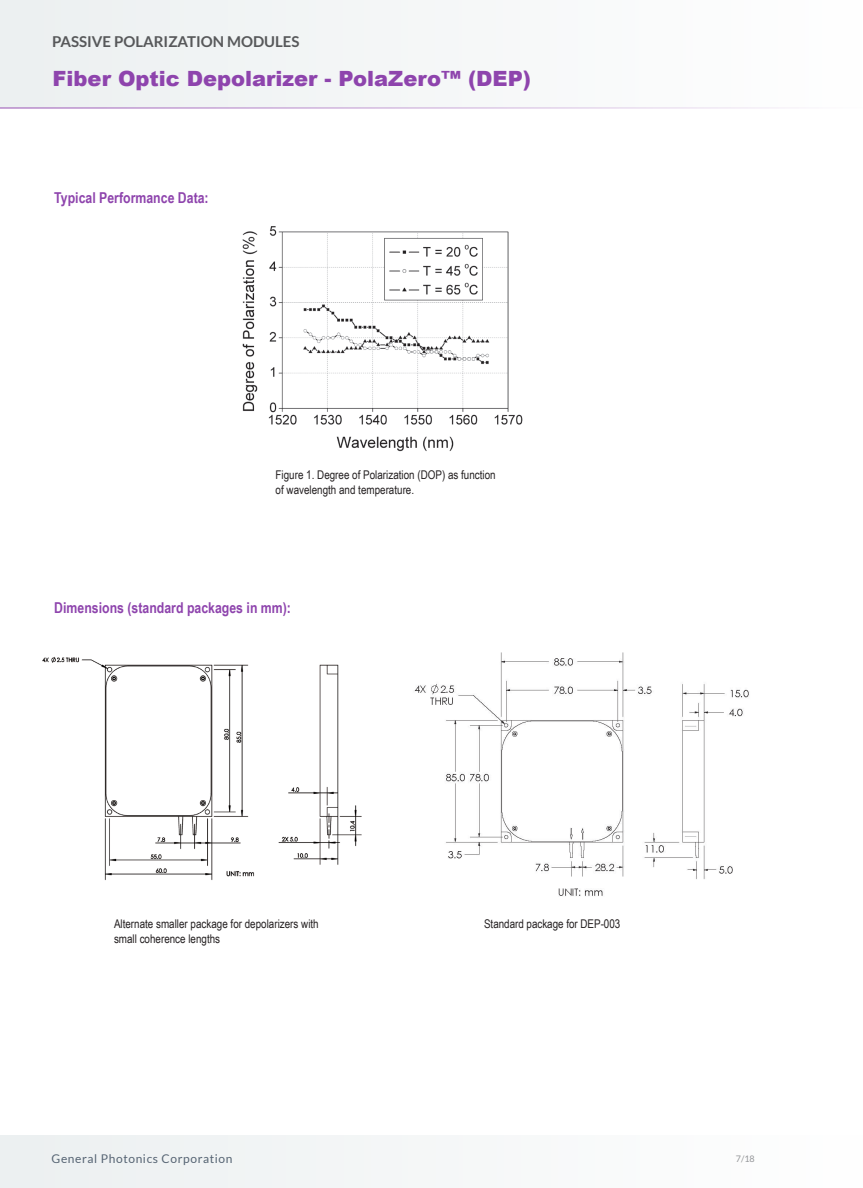
<style>
.page{position:relative;width:863px;height:1188px;background:#fff}
.page>*{position:absolute;margin:0;border:0;box-sizing:border-box;transform-origin:0 0}
.Product_Title_Module{font:900 21px "Arial";color:#8e44ad}
.Product_h2_Modules{font:700 15px "Arial Narrow";color:#8e44ad}
.t1{font:700 15px "Lato";color:#57585a}
.后片图解{font:12px/14.4px "Arial Narrow";color:#231f20}
.t2{font:12px "Lato";letter-spacing:.05em;color:#566473}
.t3{font:9px "Lato";color:#939598}
</style>
<div class="page">
<div style="left:0;top:1135px;width:862px;height:53px;background:#f5f7f7"></div>
<hr style="left:862px;top:1135px;width:1px;height:53px;background:#ecf0f1">
<div style="left:0;top:0;width:861px;height:108px;background:#f5f7f7"></div>
<hr style="left:0;top:107px;width:862px;height:2px;background:#9b59b6">
<img style="left:242px;top:226px;width:281px;height:226px">
<img style="left:42px;top:656px;width:320px;height:225px">
<img style="left:414px;top:652px;width:335px;height:244px">
<p class="t1" style="left:52px;top:33px;width:249px">PASSIVE POLARIZATION MODULES</p>
<p class="Product_Title_Module" style="left:53px;top:63px;width:480px">Fiber Optic Depolarizer - PolaZero™ (DEP)</p>
<p class="Product_h2_Modules" style="left:54px;top:187px;width:156px">Typical Performance Data:</p>
<p class="后片图解" style="left:275px;top:467px;width:221px">Figure 1. Degree of Polarization (DOP) as function of wavelength and temperature.</p>
<p class="Product_h2_Modules" style="left:54px;top:597px;width:238px">Dimensions (standard packages in mm):</p>
<p class="后片图解" style="left:114px;top:916px;width:206px">Alternate smaller package for depolarizers with small coherence lengths</p>
<p class="后片图解" style="left:484px;top:916px;width:138px">Standard package for DEP-003</p>
<p class="t2" style="left:52px;top:1152px;width:182px">General Photonics Corporation</p>
<p class="t3" style="left:735px;top:1153px;width:21px">7/18</p>
</div>
